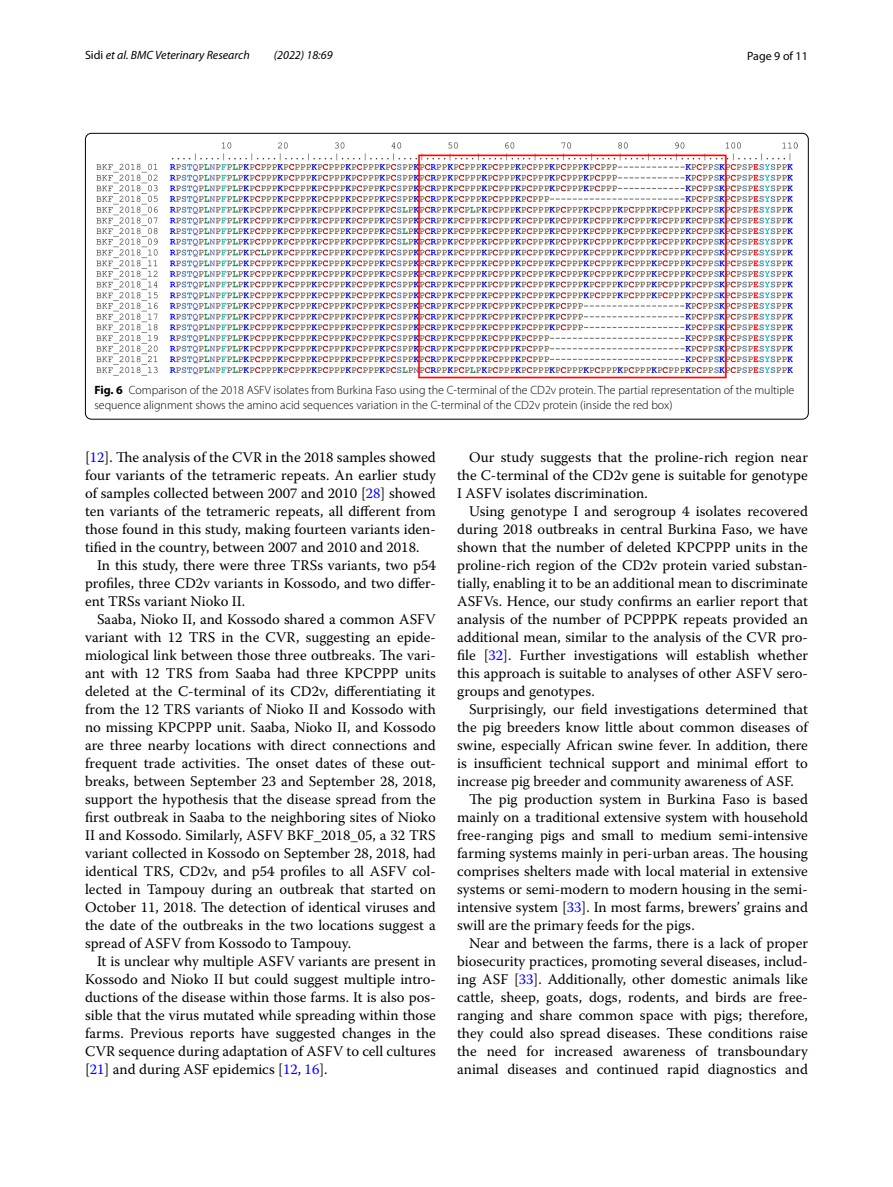
<style>
.page{position:relative;width:893px;height:1187px;background:#fff}
.page>*{position:absolute;margin:0;border:0;box-sizing:border-box;transform-origin:0 0}
.t1{font:14.7px/18px "Warnock Pro";color:#000;text-align:justify}
.t2{font:300 12px/15px "Myriad Pro";color:#000}
.t3{font:italic 12px "Myriad Pro";color:#000}
.t4{font:12px "Myriad Pro";color:#000}
.s1{font-style:normal}
.s2{font-weight:700}
.s3{color:#00f}
</style>
<div class="page">
<img style="left:97px;top:142px;width:700px;height:237px">
<p class="t3" style="left:85px;top:48px;width:166px"><span class="s1">Sidi</span> et al. BMC Veterinary Research</p>
<p class="t3" style="left:274px;top:48px;width:60px">(2022) 18:69</p>
<p class="t4" style="left:747px;top:48px;width:62px">Page 9 of 11</p>
<p class="t2" style="left:94px;top:383px;width:701px"><span class="s2">Fig. 6</span> Comparison of the 2018 ASFV isolates from Burkina Faso using the C-terminal of the CD2v protein. The partial representation of the multiple sequence alignment shows the amino acid sequences variation in the C-terminal of the CD2v protein (inside the red box)</p>
<p class="t1" style="left:85px;top:447px;width:352px">[<span class="s3">12</span>]. The analysis of the CVR in the 2018 samples showed four variants of the tetrameric repeats. An earlier study of samples collected between 2007 and 2010 [<span class="s3">28</span>] showed ten variants of the tetrameric repeats, all different from those found in this study, making fourteen variants iden&shy;tified in the country, between 2007 and 2010 and 2018.</p>
<p class="t1" style="left:85px;top:555px;width:352px;text-indent:12px">In this study, there were three TRSs variants, two p54 profiles, three CD2v variants in Kossodo, and two differ&shy;ent TRSs variant Nioko II.</p>
<p class="t1" style="left:85px;top:609px;width:352px;text-indent:12px">Saaba, Nioko II, and Kossodo shared a common ASFV variant with 12 TRS in the CVR, suggesting an epide&shy;miological link between those three outbreaks. The vari&shy;ant with 12 TRS from Saaba had three KPCPPP units deleted at the C-terminal of its CD2v, differentiating it from the 12 TRS variants of Nioko II and Kossodo with no missing KPCPPP unit. Saaba, Nioko II, and Kossodo are three nearby locations with direct connections and frequent trade activities. The onset dates of these out&shy;breaks, between September 23 and September 28, 2018, support the hypothesis that the disease spread from the first outbreak in Saaba to the neighboring sites of Nioko II and Kossodo. Similarly, ASFV BKF_2018_05, a 32 TRS variant collected in Kossodo on September 28, 2018, had identical TRS, CD2v, and p54 profiles to all ASFV col&shy;lected in Tampouy during an outbreak that started on October 11, 2018. The detection of identical viruses and the date of the outbreaks in the two locations suggest a spread of ASFV from Kossodo to Tampouy.</p>
<p class="t1" style="left:85px;top:951px;width:352px;text-indent:12px">It is unclear why multiple ASFV variants are present in Kossodo and Nioko II but could suggest multiple intro&shy;ductions of the disease within those farms. It is also pos&shy;sible that the virus mutated while spreading within those farms. Previous reports have suggested changes in the CVR sequence during adaptation of ASFV to cell cultures [<span class="s3">21</span>] and during ASF epidemics [<span class="s3">12</span>, <span class="s3">16</span>].</p>
<p class="t1" style="left:457px;top:447px;width:352px;text-indent:12px">Our study suggests that the proline-rich region near the C-terminal of the CD2v gene is suitable for genotype I ASFV isolates discrimination.</p>
<p class="t1" style="left:457px;top:501px;width:352px;text-indent:12px">Using genotype I and serogroup 4 isolates recovered during 2018 outbreaks in central Burkina Faso, we have shown that the number of deleted KPCPPP units in the proline-rich region of the CD2v protein varied substan&shy;tially, enabling it to be an additional mean to discriminate ASFVs. Hence, our study confirms an earlier report that analysis of the number of PCPPPK repeats provided an additional mean, similar to the analysis of the CVR pro&shy;file [<span class="s3">32</span>]. Further investigations will establish whether this approach is suitable to analyses of other ASFV sero&shy;groups and genotypes.</p>
<p class="t1" style="left:469px;top:699px;width:340px">Surprisingly, our field investigations determined that</p>
<p class="t1" style="left:457px;top:717px;width:352px">the pig breeders know little about common diseases of</p>
<p class="t1" style="left:457px;top:735px;width:352px">swine, especially African swine fever. In addition, there</p>
<p class="t1" style="left:457px;top:753px;width:352px">is insufficient technical support and minimal effort to</p>
<p class="t1" style="left:457px;top:771px;width:338px">increase pig breeder and community awareness of ASF.</p>
<p class="t1" style="left:469px;top:789px;width:340px">The pig production system in Burkina Faso is based</p>
<p class="t1" style="left:457px;top:807px;width:352px">mainly on a traditional extensive system with household</p>
<p class="t1" style="left:457px;top:825px;width:352px">free-ranging pigs and small to medium semi-intensive</p>
<p class="t1" style="left:457px;top:843px;width:352px">farming systems mainly in peri-urban areas. The housing</p>
<p class="t1" style="left:457px;top:861px;width:352px">comprises shelters made with local material in extensive</p>
<p class="t1" style="left:457px;top:879px;width:352px">systems or semi-modern to modern housing in the semi-</p>
<p class="t1" style="left:457px;top:897px;width:352px">intensive system [<span class="s3">33</span>]. In most farms, brewers’ grains and</p>
<p class="t1" style="left:457px;top:915px;width:239px">swill are the primary feeds for the pigs.</p>
<p class="t1" style="left:469px;top:933px;width:340px">Near and between the farms, there is a lack of proper</p>
<p class="t1" style="left:457px;top:951px;width:352px">biosecurity practices, promoting several diseases, includ-</p>
<p class="t1" style="left:457px;top:969px;width:352px">ing ASF [<span class="s3">33</span>]. Additionally, other domestic animals like</p>
<p class="t1" style="left:457px;top:987px;width:352px">cattle, sheep, goats, dogs, rodents, and birds are free-</p>
<p class="t1" style="left:457px;top:1005px;width:352px">ranging and share common space with pigs; therefore,</p>
<p class="t1" style="left:457px;top:1023px;width:352px">they could also spread diseases. These conditions raise</p>
<p class="t1" style="left:457px;top:1041px;width:352px">the need for increased awareness of transboundary</p>
<p class="t1" style="left:457px;top:1059px;width:352px">animal diseases and continued rapid diagnostics and</p>
</div>
